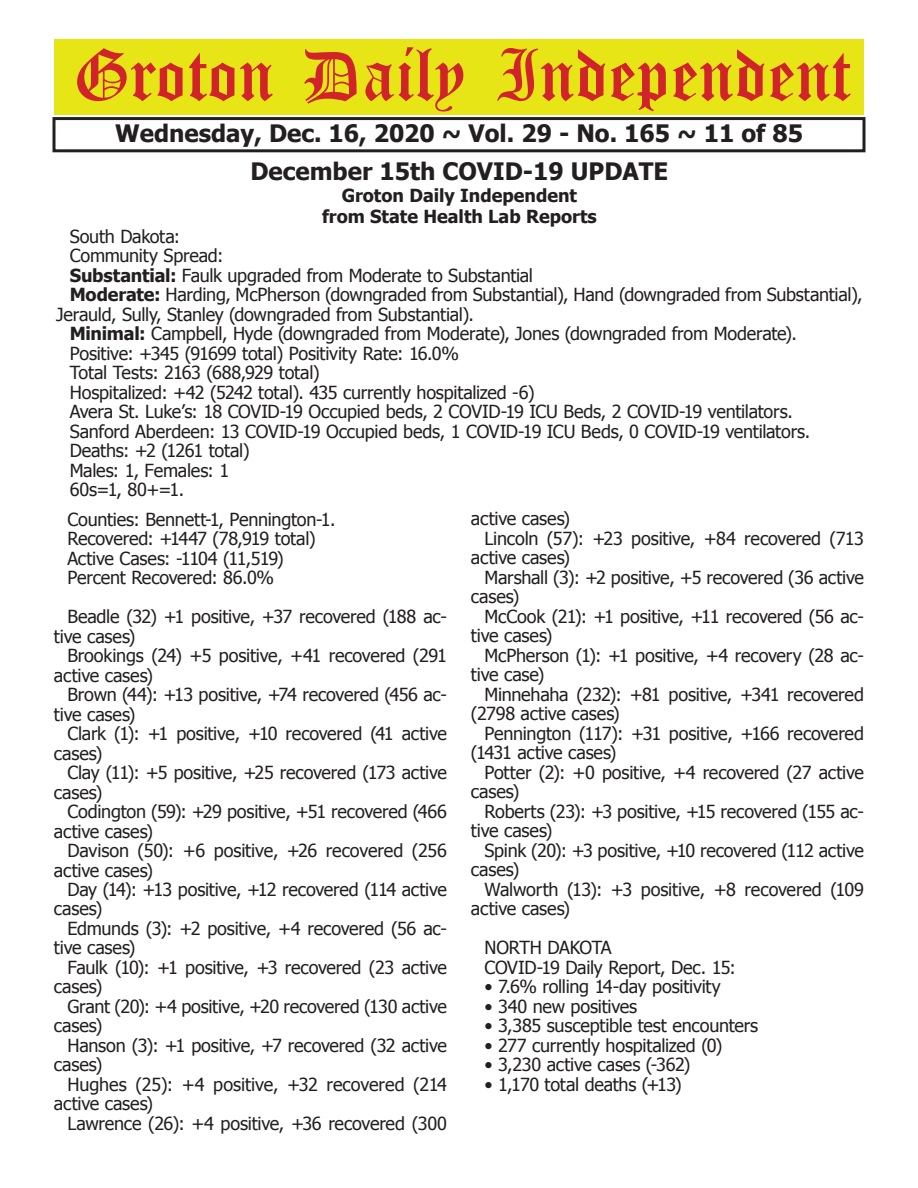
<style>
.page{position:relative;width:918px;height:1188px;background:#fff}
.page>*{position:absolute;margin:0;border:0;box-sizing:border-box;transform-origin:0 0}
.t1{font:54px "Old English Five";color:#d1232a}
.t2{font:700 24px "Tahoma";color:#231f20}
.t3{font:18px/19.5px "Tahoma";letter-spacing:-.01em;color:#231f20}
.t4{font:700 18px/21.6px "Tahoma";color:#231f20;text-align:center}
.s1{font-weight:700}
</style>
<div class="page">
<div style="left:52px;top:117px;width:814px;height:35px;border:3px solid #231f20"></div>
<div style="left:54px;top:40px;width:810px;height:75px;background:#e7e515"></div>
<h1 class="t1" style="left:73px;top:50px;width:779px">Groton Daily Independent</h1>
<h2 class="t2" style="left:115px;top:116px;width:689px">Wednesday, Dec. 16, 2020 ~ Vol. 29 - No. 165 ~ 11 of 85</h2>
<h2 class="t2" style="left:250px;top:155px;width:420px">December 15th COVID-19 UPDATE</h2>
<p class="t4" style="left:322px;top:183px;width:276px">Groton Daily Independent from State Health Lab Reports</p>
<p class="t3" style="left:70px;top:226px;width:112px">South Dakota:</p>
<p class="t3" style="left:70px;top:245px;width:155px">Community Spread:</p>
<p class="t3" style="left:70px;top:265px;width:465px"><span class="s1">Substantial:</span> Faulk upgraded from Moderate to Substantial</p>
<p class="t3" style="left:70px;top:284px;width:794px"><span class="s1">Moderate:</span> Harding, McPherson (downgraded from Substantial), Hand (downgraded from Substantial),</p>
<p class="t3" style="left:56px;top:304px;width:419px">Jerauld, Sully, Stanley (downgraded from Substantial).</p>
<p class="t3" style="left:70px;top:323px;width:729px"><span class="s1">Minimal:</span> Campbell, Hyde (downgraded from Moderate), Jones (downgraded from Moderate).</p>
<p class="t3" style="left:70px;top:343px;width:391px">Positive: +345 (91699 total) Positivity Rate: 16.0%</p>
<p class="t3" style="left:70px;top:362px;width:252px">Total Tests: 2163 (688,929 total)</p>
<p class="t3" style="left:70px;top:382px;width:467px">Hospitalized: +42 (5242 total). 435 currently hospitalized -6)</p>
<p class="t3" style="left:70px;top:401px;width:725px">Avera St. Luke’s: 18 COVID-19 Occupied beds, 2 COVID-19 ICU Beds, 2 COVID-19 ventilators.</p>
<p class="t3" style="left:70px;top:421px;width:742px">Sanford Aberdeen: 13 COVID-19 Occupied beds, 1 COVID-19 ICU Beds, 0 COVID-19 ventilators.</p>
<p class="t3" style="left:70px;top:440px;width:182px">Deaths: +2 (1261 total)</p>
<p class="t3" style="left:70px;top:460px;width:161px">Males: 1, Females: 1</p>
<p class="t3" style="left:70px;top:479px;width:116px">60s=1, 80+=1.</p>
<p class="t3" style="left:67px;top:508px;width:270px">Counties: Bennett-1, Pennington-1.<br>Recovered: +1447 (78,919 total)<br>Active Cases: -1104 (11,519)<br>Percent Recovered: 86.0%</p>
<p class="t3" style="left:54px;top:606px;width:394px;text-indent:14px">Beadle (32) +1 positive, +37 recovered (188 ac&shy;tive cases)</p>
<p class="t3" style="left:54px;top:645px;width:395px;text-indent:14px">Brookings (24) +5 positive, +41 recovered (291 active cases)</p>
<p class="t3" style="left:54px;top:684px;width:394px;text-indent:14px">Brown (44): +13 positive, +74 recovered (456 ac&shy;tive cases)</p>
<p class="t3" style="left:54px;top:723px;width:395px;text-indent:14px">Clark (1): +1 positive, +10 recovered (41 active cases)</p>
<p class="t3" style="left:54px;top:762px;width:395px;text-indent:14px">Clay (11): +5 positive, +25 recovered (173 active cases)</p>
<p class="t3" style="left:54px;top:801px;width:395px;text-indent:14px">Codington (59): +29 positive, +51 recovered (466 active cases)</p>
<p class="t3" style="left:54px;top:840px;width:394px;text-indent:14px">Davison (50): +6 positive, +26 recovered (256 active cases)</p>
<p class="t3" style="left:54px;top:879px;width:395px;text-indent:14px">Day (14): +13 positive, +12 recovered (114 active cases)</p>
<p class="t3" style="left:54px;top:918px;width:394px;text-indent:14px">Edmunds (3): +2 positive, +4 recovered (56 ac&shy;tive cases)</p>
<p class="t3" style="left:54px;top:957px;width:395px;text-indent:14px">Faulk (10): +1 positive, +3 recovered (23 active cases)</p>
<p class="t3" style="left:54px;top:996px;width:395px;text-indent:14px">Grant (20): +4 positive, +20 recovered (130 active cases)</p>
<p class="t3" style="left:54px;top:1035px;width:395px;text-indent:14px">Hanson (3): +1 positive, +7 recovered (32 active cases)</p>
<p class="t3" style="left:54px;top:1074px;width:394px;text-indent:14px">Hughes (25): +4 positive, +32 recovered (214 active cases)</p>
<p class="t3" style="left:67px;top:1113px;width:381px">Lawrence (26): +4 positive, +36 recovered (300</p>
<p class="t3" style="left:471px;top:508px;width:101px">active cases)</p>
<p class="t3" style="left:484px;top:528px;width:381px">Lincoln (57): +23 positive, +84 recovered (713</p>
<p class="t3" style="left:471px;top:547px;width:101px">active cases)</p>
<p class="t3" style="left:484px;top:567px;width:381px">Marshall (3): +2 positive, +5 recovered (36 active</p>
<p class="t3" style="left:471px;top:586px;width:50px">cases)</p>
<p class="t3" style="left:484px;top:606px;width:381px">McCook (21): +1 positive, +11 recovered (56 ac-</p>
<p class="t3" style="left:471px;top:625px;width:83px">tive cases)</p>
<p class="t3" style="left:484px;top:645px;width:381px">McPherson (1): +1 positive, +4 recovery (28 ac-</p>
<p class="t3" style="left:471px;top:664px;width:75px">tive case)</p>
<p class="t3" style="left:484px;top:684px;width:381px">Minnehaha (232): +81 positive, +341 recovered</p>
<p class="t3" style="left:471px;top:703px;width:150px">(2798 active cases)</p>
<p class="t3" style="left:484px;top:723px;width:381px">Pennington (117): +31 positive, +166 recovered</p>
<p class="t3" style="left:471px;top:742px;width:147px">(1431 active cases)</p>
<p class="t3" style="left:484px;top:762px;width:381px">Potter (2): +0 positive, +4 recovered (27 active</p>
<p class="t3" style="left:471px;top:781px;width:50px">cases)</p>
<p class="t3" style="left:484px;top:801px;width:381px">Roberts (23): +3 positive, +15 recovered (155 ac-</p>
<p class="t3" style="left:471px;top:820px;width:83px">tive cases)</p>
<p class="t3" style="left:484px;top:840px;width:381px">Spink (20): +3 positive, +10 recovered (112 active</p>
<p class="t3" style="left:471px;top:859px;width:50px">cases)</p>
<p class="t3" style="left:484px;top:879px;width:381px">Walworth (13): +3 positive, +8 recovered (109</p>
<p class="t3" style="left:471px;top:898px;width:101px">active cases)</p>
<p class="t3" style="left:484px;top:937px;width:253px">NORTH DAKOTA<br>COVID-19 Daily Report, Dec. 15:</p>
<p class="t3" style="left:484px;top:976px;width:238px">• 7.6% rolling 14-day positivity</p>
<p class="t3" style="left:484px;top:996px;width:154px">• 340 new positives</p>
<p class="t3" style="left:484px;top:1015px;width:275px">• 3,385 susceptible test encounters</p>
<p class="t3" style="left:484px;top:1035px;width:239px">• 277 currently hospitalized (0)</p>
<p class="t3" style="left:484px;top:1054px;width:207px">• 3,230 active cases (-362)</p>
<p class="t3" style="left:484px;top:1074px;width:199px">• 1,170 total deaths (+13)</p>
</div>
